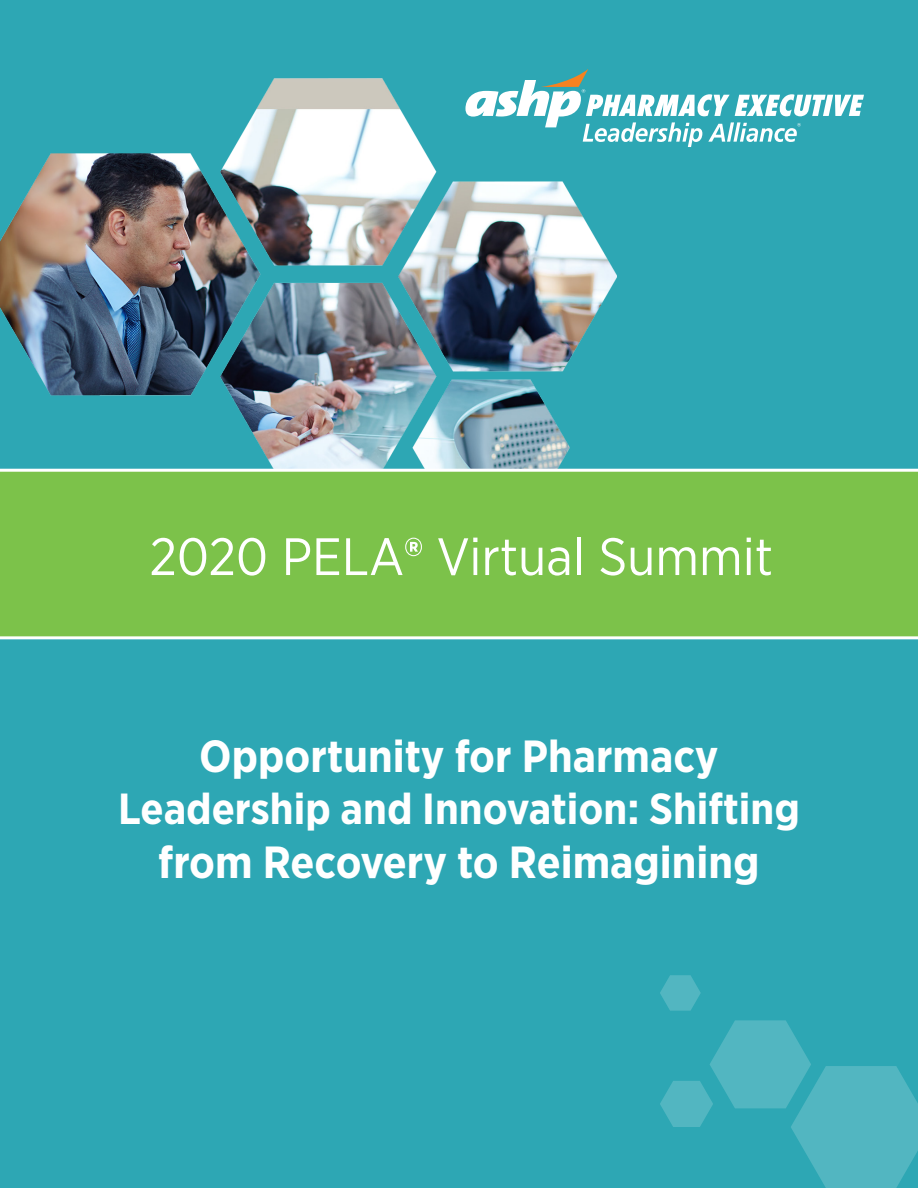
<style>
.page{position:relative;width:918px;height:1188px;background:#2da7b4}
.page>*{position:absolute;margin:0;border:0;box-sizing:border-box;transform-origin:0 0}
.Body_Copy{font:52.5px "Gotham Narrow";color:#fff}
.Body_Copy-2{font:700 45px "Gotham Narrow";color:#fff}
.Body_Copy-3{font:700 43.5px "Gotham Narrow";color:#fff}
.s1{font-weight:700}
</style>
<div class="page">
<img style="left:0;top:78px;width:616px;height:562px">
<div style="left:0;top:469px;width:918px;height:170px;background:#7cc24a"></div>
<svg style="left:465px;top:69px;width:399px;height:78px"></svg>
<svg style="left:660px;top:1020px;width:258px;height:168px"></svg>
<svg style="left:660px;top:975px;width:41px;height:36px"></svg>
<p class="Body_Copy" style="left:150px;top:524px;width:625px">2020 PELA<span class="s1">®</span> Virtual Summit</p>
<p class="Body_Copy-2" style="left:199px;top:727px;width:521px">Opportunity for Pharmacy</p>
<p class="Body_Copy-3" style="left:118px;top:781px;width:683px">Leadership and Innovation: Shifting</p>
<p class="Body_Copy-2" style="left:158px;top:834px;width:603px">from Recovery to Reimagining</p>
</div>
